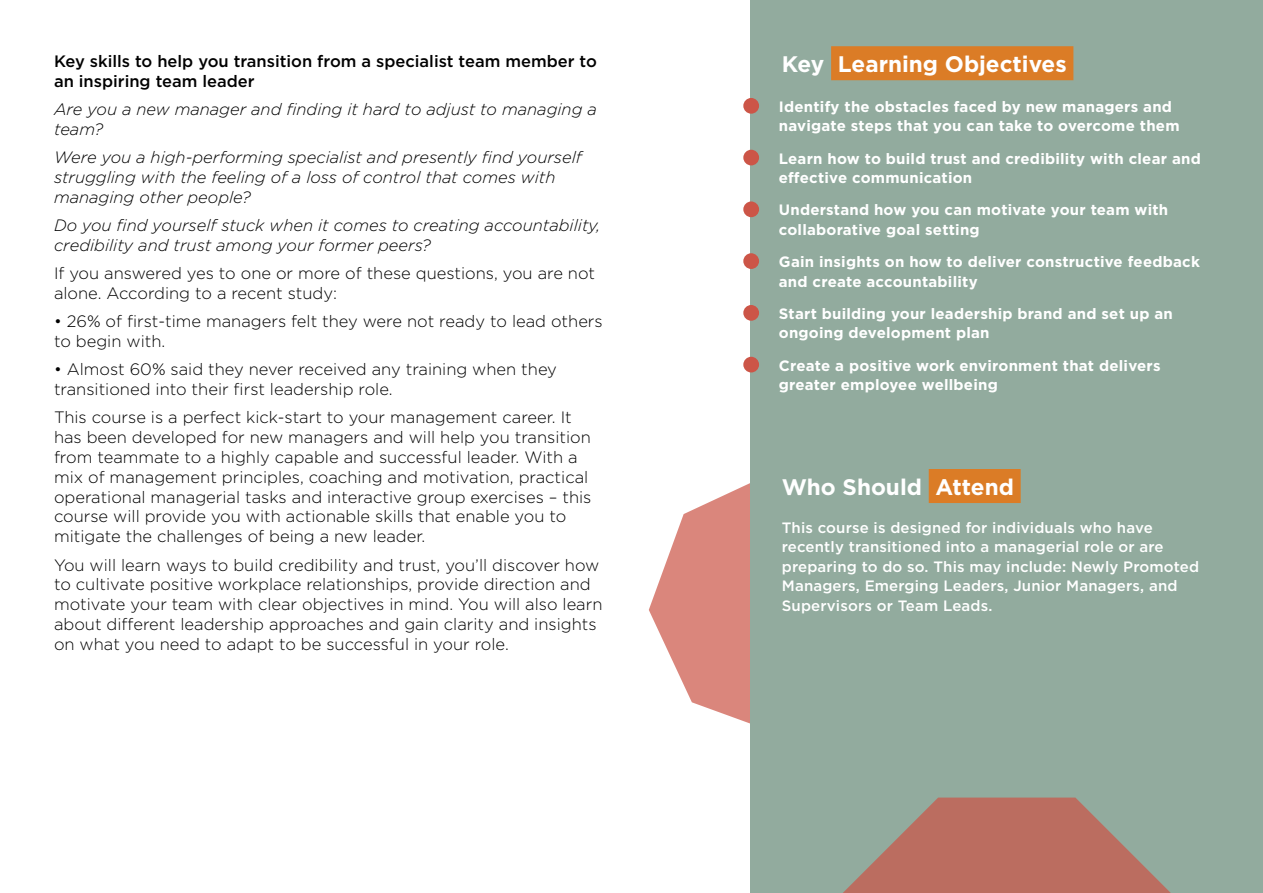
<style>
.page{position:relative;width:1263px;height:893px;background:#fff}
.page>*{position:absolute;margin:0;border:0;box-sizing:border-box;transform-origin:0 0}
.t1{font:700 22.5px "Gotham";color:#fff}
.t2{font:300 16.5px/19.8px "Gotham";color:#000}
.t3{font:italic 300 16.5px/19.8px "Gotham";color:#000}
.t4{font:500 16.5px/19.8px "Gotham";color:#000}
.t5{font:700 15px/19.5px "Gotham";letter-spacing:.015em;color:#fff}
.t6{font:500 15px/19.5px "Gotham";letter-spacing:.01em;color:#fff}
.s1{font-weight:400;font-size:60px;color:#cc5547}
</style>
<div class="page">
<svg style="left:649px;top:483px;width:101px;height:241px;fill:#da867c"></svg>
<div style="left:750px;top:0;width:513px;height:893px;background:#92ab9e"></div>
<div style="left:831px;top:46px;width:242px;height:34px;background:#db7c26"></div>
<div style="left:929px;top:469px;width:92px;height:34px;background:#db7c26"></div>
<svg style="left:843px;top:797px;width:328px;height:96px"></svg>
<p class="t4" style="left:54px;top:51px;width:544px">Key skills to help you transition from a specialist team member to an inspiring team leader</p>
<p class="t3" style="left:54px;top:99px;width:544px">Are you a new manager and finding it hard to adjust to managing a team?</p>
<p class="t3" style="left:54px;top:147px;width:529px">Were you a high-performing specialist and presently find yourself struggling with the feeling of a loss of control that comes with managing other people?</p>
<p class="t3" style="left:54px;top:215px;width:548px">Do you find yourself stuck when it comes to creating accountability, credibility and trust among your former peers?</p>
<p class="t2" style="left:54px;top:263px;width:543px">If you answered yes to one or more of these questions, you are not alone. According to a recent study:</p>
<p class="t2" style="left:54px;top:311px;width:550px">• 26% of first-time managers felt they were not ready to lead others to begin with.</p>
<p class="t2" style="left:54px;top:359px;width:504px">• Almost 60% said they never received any training when they transitioned into their first leadership role.</p>
<p class="t2" style="left:54px;top:407px;width:539px">This course is a perfect kick-start to your management career. It has been developed for new managers and will help you transition from teammate to a highly capable and successful leader. With a mix of management principles, coaching and motivation, practical operational managerial tasks and interactive group exercises – this course will provide you with actionable skills that enable you to mitigate the challenges of being a new leader.</p>
<p class="t2" style="left:54px;top:554px;width:550px">You will learn ways to build credibility and trust, you’ll discover how to cultivate positive workplace relationships, provide direction and motivate your team with clear objectives in mind. You will also learn about different leadership approaches and gain clarity and insights on what you need to adapt to be successful in your role.</p>
<h1 class="t1" style="left:782px;top:49px;width:286px">Key Learning Objectives</h1>
<p class="t5" style="left:779px;top:97px;width:402px;text-indent:-42px"><span class="s1">•</span> Identify the obstacles faced by new managers and navigate steps that you can take to overcome them</p>
<p class="t5" style="left:779px;top:149px;width:423px;text-indent:-42px"><span class="s1">•</span> Learn how to build trust and credibility with clear and effective communication</p>
<p class="t5" style="left:779px;top:200px;width:391px;text-indent:-42px"><span class="s1">•</span> Understand how you can motivate your team with collaborative goal setting</p>
<p class="t5" style="left:779px;top:252px;width:423px;text-indent:-42px"><span class="s1">•</span> Gain insights on how to deliver constructive feedback and create accountability</p>
<p class="t5" style="left:779px;top:304px;width:396px;text-indent:-42px"><span class="s1">•</span> Start building your leadership brand and set up an ongoing development plan</p>
<p class="t5" style="left:779px;top:356px;width:383px;text-indent:-42px"><span class="s1">•</span> Create a positive work environment that delivers greater employee wellbeing</p>
<h1 class="t1" style="left:782px;top:472px;width:234px">Who Should Attend</h1>
<p class="t6" style="left:782px;top:518px;width:419px">This course is designed for individuals who have recently transitioned into a managerial role or are preparing to do so. This may include: Newly Promoted Managers, Emerging Leaders, Junior Managers, and Supervisors or Team Leads.</p>
</div>
